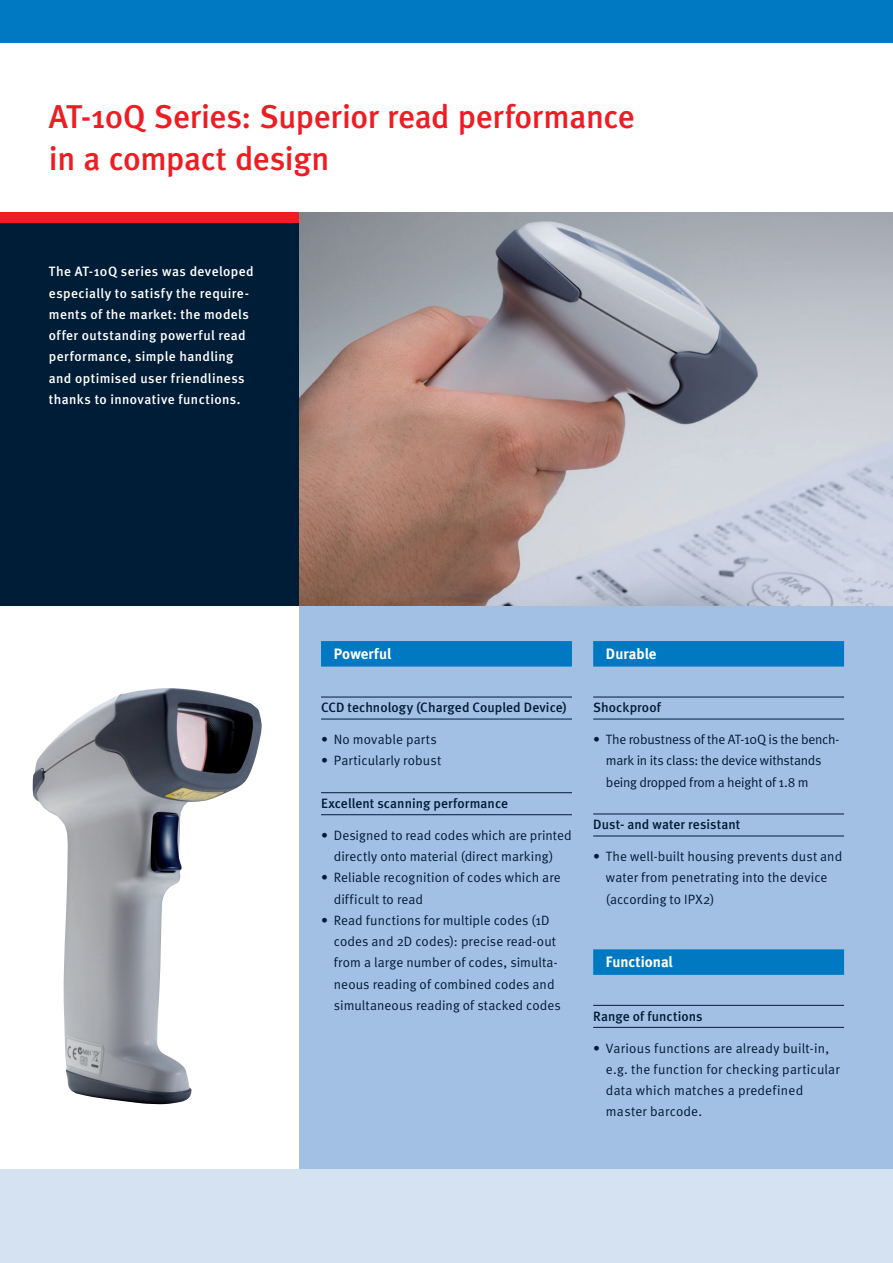
<style>
.page{position:relative;width:893px;height:1263px;background:#fff}
.page>*{position:absolute;margin:0;border:0;box-sizing:border-box;transform-origin:0 0}
.Headline{font:500 33px "Meta";letter-spacing:-.01em;color:#ee1d23}
.Headline_fett_Kasten{font:15px "Meta Bold LF";color:#fff}
.Fließtext{font:13.5px/21.3px "Meta Normal";letter-spacing:.005em;color:#001d37}
.Fließtext_blaue_fläc{font:500 13.5px/21.3px "Meta";letter-spacing:.03em;color:#fff}
.Subhead_unterstriche{font:500 13.5px "Meta";letter-spacing:.005em;color:#001d37}
.Fließtext-2{font:13.5px/21.3px "Meta Normal";letter-spacing:-.02em;color:#001d37}
</style>
<div class="page">
<div style="left:0;top:213px;width:893px;height:393px;background:#001d37"></div>
<div style="left:300px;top:223px;width:593px;height:946px;background:#a1c0e4"></div>
<div style="left:0;top:1169px;width:893px;height:94px;background:#d4e2f2"></div>
<div style="left:0;top:0;width:893px;height:43px;background:#0079c2"></div>
<div style="left:0;top:213px;width:893px;height:10px;background:#ee1d23"></div>
<div style="left:321px;top:641px;width:251px;height:25px;background:#0079c2"></div>
<hr style="left:321px;top:697px;width:251px;height:1px;background:#001d37">
<hr style="left:321px;top:719px;width:251px;height:1px;background:#001d37">
<hr style="left:321px;top:792px;width:251px;height:1px;background:#001d37">
<hr style="left:321px;top:814px;width:251px;height:1px;background:#001d37">
<div style="left:593px;top:641px;width:251px;height:25px;background:#0079c2"></div>
<hr style="left:593px;top:697px;width:251px;height:1px;background:#001d37">
<hr style="left:593px;top:719px;width:251px;height:1px;background:#001d37">
<hr style="left:593px;top:814px;width:251px;height:1px;background:#001d37">
<hr style="left:593px;top:836px;width:251px;height:1px;background:#001d37">
<div style="left:593px;top:949px;width:251px;height:26px;background:#0079c2"></div>
<hr style="left:593px;top:1005px;width:251px;height:1px;background:#001d37">
<hr style="left:593px;top:1027px;width:251px;height:1px;background:#001d37">
<img style="left:300px;top:213px;width:593px;height:393px">
<img style="left:32px;top:688px;width:230px;height:416px">
<p class="Headline" style="left:49px;top:97px;width:587px">AT-10Q Series: Superior read performance</p>
<p class="Headline" style="left:49px;top:140px;width:282px">in a compact design</p>
<p class="Fließtext_blaue_fläc" style="left:49px;top:261px;width:206px">The AT-10Q series was developed especially to satisfy the require&shy;ments of the market: the models offer outstanding powerful read performance, simple handling and optimised user friendliness thanks to innovative functions.</p>
<p class="Headline_fett_Kasten" style="left:334px;top:645px;width:59px">Powerful</p>
<p class="Subhead_unterstriche" style="left:321px;top:700px;width:247px">CCD technology (Charged Coupled Device)</p>
<p class="Fließtext" style="left:321px;top:729px;width:117px">• No movable parts</p>
<p class="Fließtext" style="left:321px;top:750px;width:122px">• Particularly robust</p>
<p class="Subhead_unterstriche" style="left:321px;top:795px;width:188px">Excellent scanning performance</p>
<p class="Fließtext" style="left:321px;top:824px;width:252px;text-align:center">• Designed to read codes which are printed directly onto material (direct marking)</p>
<p class="Fließtext" style="left:334px;top:867px;width:228px;text-indent:-13px">• Reliable recognition of codes which are difficult to read</p>
<p class="Fließtext" style="left:334px;top:909px;width:229px;text-indent:-13px">• Read functions for multiple codes (1D codes and 2D codes): precise read-out from a large number of codes, simulta&shy;neous reading of combined codes and simultaneous reading of stacked codes</p>
<p class="Headline_fett_Kasten" style="left:606px;top:645px;width:52px">Durable</p>
<p class="Subhead_unterstriche" style="left:593px;top:700px;width:69px">Shockproof</p>
<p class="Fließtext-2" style="left:606px;top:729px;width:235px;text-indent:-13px">• The robustness of the AT-10Q is the bench&shy;mark in its class: the device withstands being dropped from a height of 1.8 m</p>
<p class="Subhead_unterstriche" style="left:593px;top:817px;width:149px">Dust- and water resistant</p>
<p class="Fließtext" style="left:606px;top:846px;width:238px;text-indent:-13px">• The well-built housing prevents dust and water from penetrating into the device (according to IPX2)</p>
<p class="Headline_fett_Kasten" style="left:606px;top:953px;width:68px">Functional</p>
<p class="Subhead_unterstriche" style="left:593px;top:1008px;width:111px">Range of functions</p>
<p class="Fließtext" style="left:606px;top:1037px;width:235px;text-indent:-13px">• Various functions are already built-in, e.g. the function for checking particular data which matches a predefined master barcode.</p>
</div>
